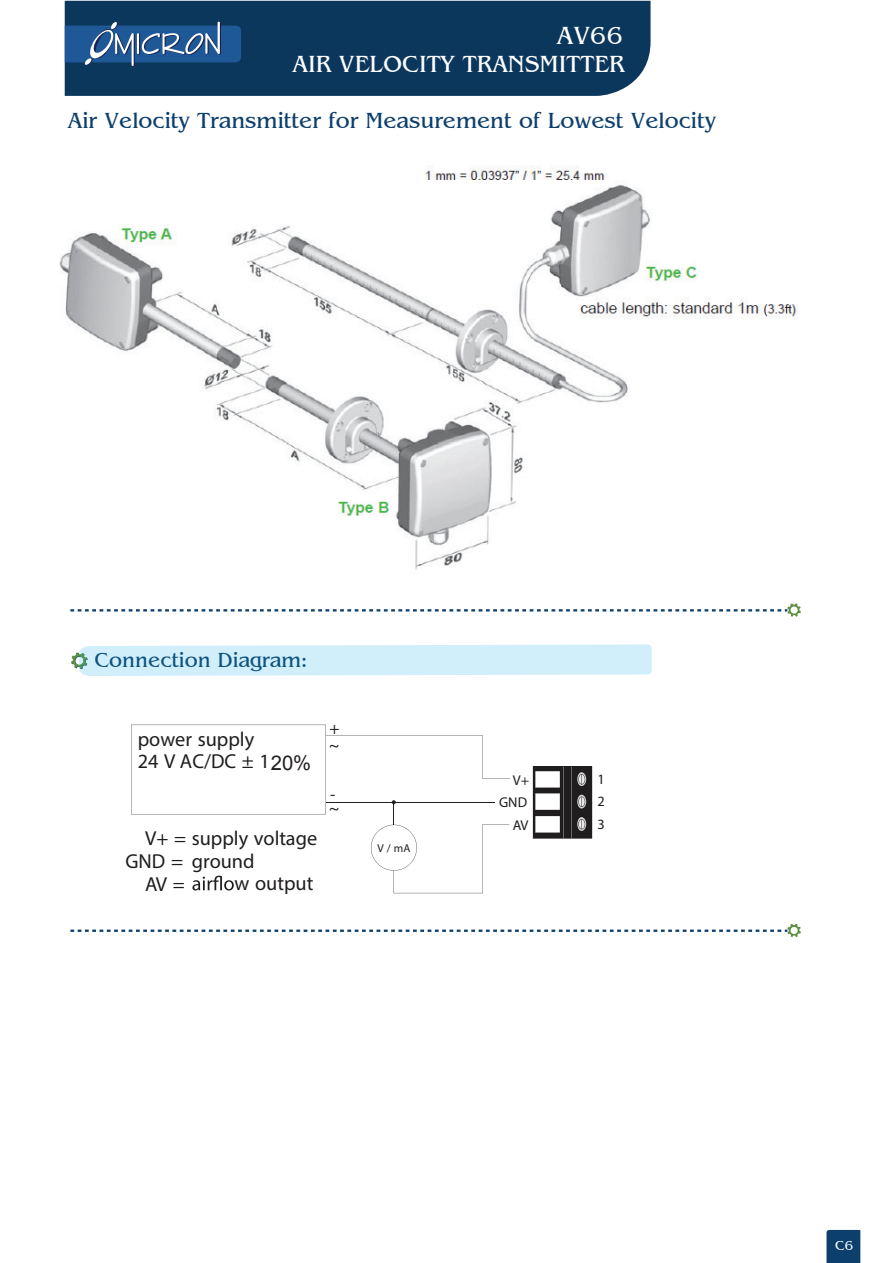
<style>
.page{position:relative;width:893px;height:1263px;background:#fff}
.page>*{position:absolute;margin:0;border:0;box-sizing:border-box;transform-origin:0 0}
.t1{font:25.5px "Bangkok Plain";color:#fff}
.t2{font:24px "Bangkok Plain";color:#fff}
.t3{font:22.5px "Bangkok Plain";color:#0c3f6c}
.t4{font:21px "Bangkok Plain";color:#0c3f6c}
.t5{font:20.25px/22.6px "Arial";color:#201d1e}
.t6{font:17.1px/14.4px "Arial";color:#201d1e}
.t7{font:14.25px/22.2px "Arial";color:#201d1e;text-align:right}
.t8{font:13.5px "Bangkok Plain";color:#fff}
.t9{font:11.4px "Arial";color:#201d1e}
.s1{color:#231f20}
</style>
<div class="page">
<div style="left:65px;top:1px;width:585px;height:95px;background:#0b375d"></div>
<svg style="left:826px;top:1230px;width:34px;height:32px"></svg>
<svg style="left:65px;top:22px;width:176px;height:45px;background:#366394"></svg>
<svg style="left:71px;top:644px;width:581px;height:32px;background:#d4eef9"></svg>
<div style="left:95px;top:652px;width:210px;height:19px;background:#d1eefb"></div>
<svg style="left:533px;top:766px;width:59px;height:73px"></svg>
<svg style="left:131px;top:725px;width:379px;height:168px"></svg>
<div style="left:268px;top:753px;width:50px;height:24px;background:#fff"></div>
<img style="left:59px;top:166px;width:740px;height:404px">
<svg style="left:70px;top:924px;width:731px;height:13px"></svg>
<svg style="left:70px;top:603px;width:731px;height:14px"></svg>
<p class="t1" style="left:556px;top:26px;width:68px">AV66</p>
<p class="t2" style="left:292px;top:54px;width:334px">AIR VELOCITY TRANSMITTER</p>
<p class="t3" style="left:67px;top:112px;width:650px">Air Velocity Transmitter for Measurement of Lowest Velocity</p>
<p class="t4" style="left:95px;top:652px;width:215px">Connection Diagram:</p>
<p class="t5" style="left:138px;top:729px;width:175px">power supply<br>24 V AC/DC ± 10%<span class="s1">20%</span></p>
<p class="t5" style="left:145px;top:829px;width:173px">V+ = supply voltage</p>
<p class="t5" style="left:125px;top:851px;width:131px">GND = ground</p>
<p class="t5" style="left:145px;top:874px;width:41px">AV =</p>
<p class="t5" style="left:234px;top:874px;width:80px">w output</p>
<p class="t6" style="left:329px;top:723px;width:12px">+</p>
<p class="t6" style="left:329px;top:740px;width:12px">~</p>
<p class="t6" style="left:329px;top:788px;width:12px">- ~</p>
<p class="t9" style="left:377px;top:844px;width:35px">V/mA</p>
<p class="t7" style="left:499px;top:770px;width:32px">V+<br>GND<br>AV</p>
<p class="t7" style="left:597px;top:769px;width:9px;text-align:justify">1<br>2<br>3</p>
<p class="t8" style="left:835px;top:1238px;width:20px">C6</p>
</div>
